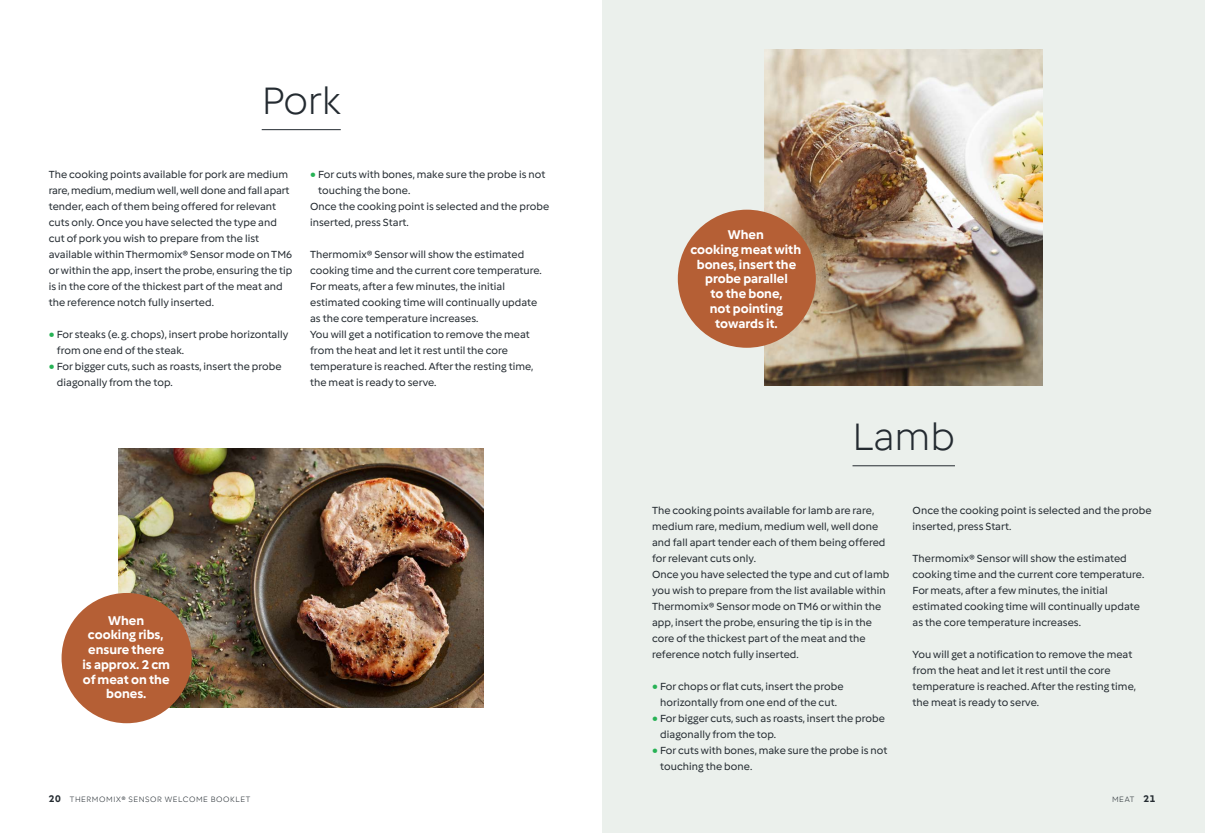
<style>
.page{position:relative;width:1205px;height:833px;background:#fff}
.page>*{position:absolute;margin:0;border:0;box-sizing:border-box;transform-origin:0 0}
.s_headline_1__with_underline{font:300 40px "Vorwerk";letter-spacing:-.005em;color:#242b31}
.s_eye_catcher__text_10_5pt{font:700 13.12px/14.8px "Vorwerk";color:#fff;text-align:center}
.s_copy{font:10.75px/16px "Vorwerk";letter-spacing:.005em;color:#242b31}
.s_runningTitle{font:300 8.12px "Vorwerk";letter-spacing:.075em;color:#242b31}
.s1{font-family:"Source Sans 3";font-size:9.75px;color:#27b255}
.s2{font-weight:700;font-size:10px}
</style>
<div class="page">
<div style="left:602px;top:0;width:603px;height:833px;background:#ebf0ec"></div>
<img style="left:764px;top:50px;width:279px;height:336px">
<img style="left:119px;top:448px;width:365px;height:259px">
<hr style="left:262px;top:129px;width:79px;height:1px;background:#242b31">
<hr style="left:852px;top:465px;width:103px;height:1px;background:#242b31">
<div style="left:678px;top:210px;width:138px;height:138px;background:#b55f35;border-radius:50%"></div>
<div style="left:62px;top:593px;width:130px;height:130px;background:#b55f35;border-radius:50%"></div>
<p class="s_headline_1__with_underline" style="left:262px;top:74px;width:81px">Pork</p>
<p class="s_copy" style="left:49px;top:166px;width:245px">The cooking points available for pork are medium rare, medium, medium well, well done and fall apart tender, each of them being offered for relevant cuts only. Once you have selected the type and cut of pork you wish to prepare from the list available within Thermomix® Sensor mode on TM6 or within the app, insert the probe, ensuring the tip is in the core of the thickest part of the meat and the reference notch fully inserted.</p>
<p class="s_copy" style="left:57px;top:326px;width:233px;text-indent:-8px"><span class="s1">●</span> For steaks (e. g. chops), insert probe horizontally from one end of the steak.</p>
<p class="s_copy" style="left:57px;top:358px;width:226px;text-indent:-8px"><span class="s1">●</span> For bigger cuts, such as roasts, insert the probe diagonally from the top.</p>
<p class="s_copy" style="left:318px;top:166px;width:229px;text-indent:-8px"><span class="s1">●</span> For cuts with bones, make sure the probe is not touching the bone.</p>
<p class="s_copy" style="left:310px;top:198px;width:241px">Once the cooking point is selected and the probe inserted, press Start.</p>
<p class="s_copy" style="left:310px;top:246px;width:233px">Thermomix® Sensor will show the estimated cooking time and the current core temperature.<br>For meats, after a few minutes, the initial estimated cooking time will continually update as the core temperature increases.</p>
<p class="s_copy" style="left:310px;top:326px;width:225px">You will get a notification to remove the meat from the heat and let it rest until the core temperature is reached. After the resting time, the meat is ready to serve.</p>
<p class="s_eye_catcher__text_10_5pt" style="left:82px;top:612px;width:89px">When cooking ribs, ensure there is approx. 2 cm of meat on the bones.</p>
<p class="s_eye_catcher__text_10_5pt" style="left:690px;top:227px;width:112px">When<br>cooking meat with bones, insert the probe parallel<br>to the bone,<br>not pointing towards it.</p>
<p class="s_headline_1__with_underline" style="left:852px;top:410px;width:104px">Lamb</p>
<p class="s_copy" style="left:652px;top:502px;width:235px">The cooking points available for lamb are rare, medium rare, medium, medium well, well done and fall apart tender each of them being offered for relevant cuts only.</p>
<p class="s_copy" style="left:652px;top:566px;width:239px">Once you have selected the type and cut of lamb you wish to prepare from the list available within Thermomix® Sensor mode on TM6 or within the app, insert the probe, ensuring the tip is in the core of the thickest part of the meat and the reference notch fully inserted.</p>
<p class="s_copy" style="left:652px;top:678px;width:193px;text-align:center"><span class="s1">●</span> For chops or flat cuts, insert the probe horizontally from one end of the cut.</p>
<p class="s_copy" style="left:660px;top:710px;width:226px;text-indent:-8px"><span class="s1">●</span> For bigger cuts, such as roasts, insert the probe diagonally from the top.</p>
<p class="s_copy" style="left:660px;top:742px;width:229px;text-indent:-8px"><span class="s1">●</span> For cuts with bones, make sure the probe is not touching the bone.</p>
<p class="s_copy" style="left:912px;top:502px;width:241px">Once the cooking point is selected and the probe inserted, press Start.</p>
<p class="s_copy" style="left:912px;top:550px;width:233px">Thermomix® Sensor will show the estimated cooking time and the current core temperature.<br>For meats, after a few minutes, the initial estimated cooking time will continually update as the core temperature increases.</p>
<p class="s_copy" style="left:912px;top:646px;width:225px">You will get a notification to remove the meat from the heat and let it rest until the core temperature is reached. After the resting time, the meat is ready to serve.</p>
<p class="s_runningTitle" style="left:49px;top:794px;width:203px"><span class="s2">20</span> THERMOMIX® SENSOR WELCOME BOOKLET</p>
<p class="s_runningTitle" style="left:1112px;top:794px;width:45px">MEAT <span class="s2">21</span></p>
</div>
